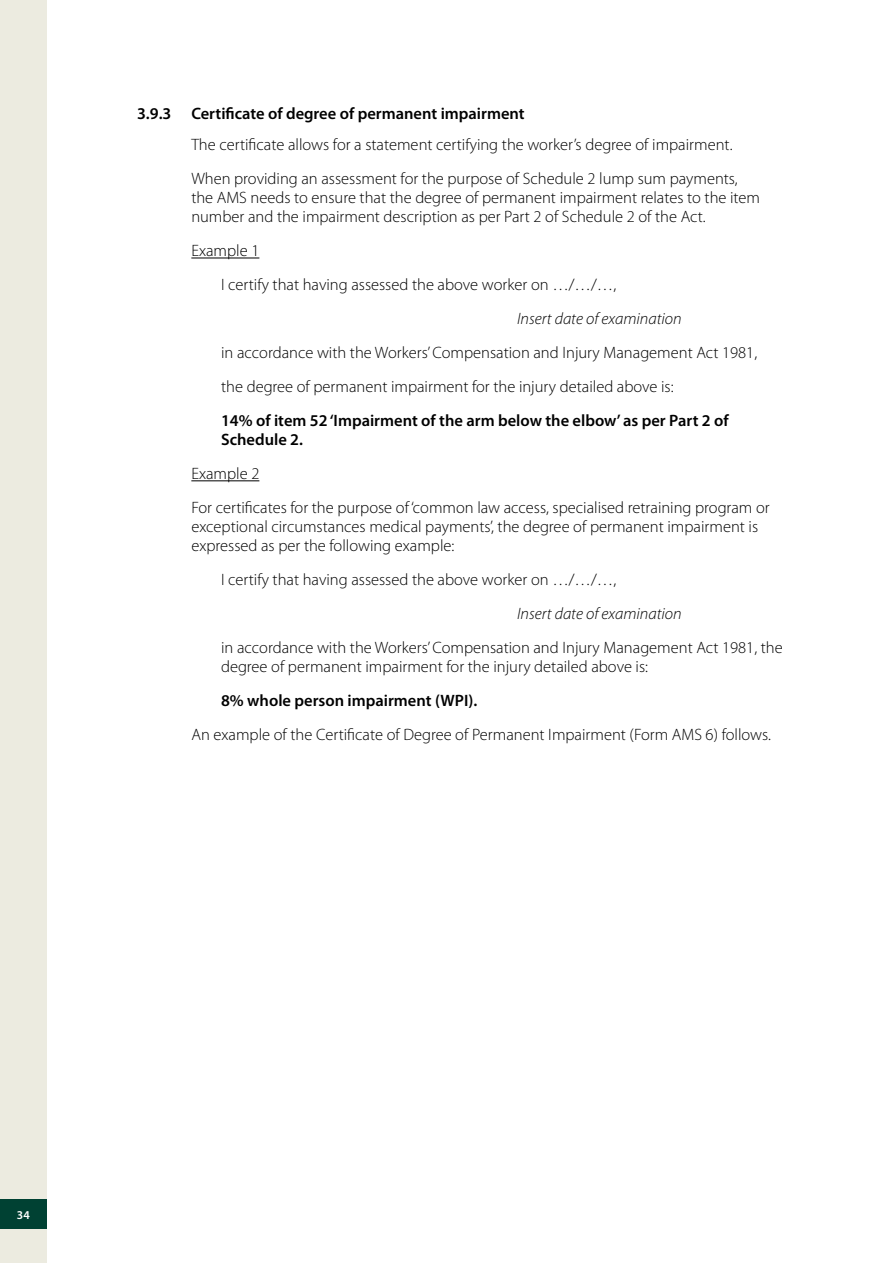
<style>
.page{position:relative;width:893px;height:1263px;background:#fff}
.page>*{position:absolute;margin:0;border:0;box-sizing:border-box;transform-origin:0 0}
.t1{font:300 16.5px/33.9px "Myriad Pro";color:#000}
.t2{font:600 16.5px/18.9px "Myriad Pro";color:#000}
.t3{font:italic 300 16.5px "Myriad Pro";color:#000}
.t4{font:600 12px "Myriad Pro";color:#fff}
</style>
<div class="page">
<div style="left:0;top:0;width:47px;height:1263px;background:#ecebe0"></div>
<div style="left:0;top:1199px;width:47px;height:30px;background:#004133"></div>
<hr style="left:191px;top:258px;width:68px;height:1px;background:#000">
<hr style="left:191px;top:480px;width:68px;height:1px;background:#000">
<p class="t2" style="left:137px;top:103px;width:389px">3.9.3 Certificate of degree of permanent impairment</p>
<p class="t1" style="left:191px;top:128px;width:548px">The certificate allows for a statement certifying the worker’s degree of impairment.<br>When providing an assessment for the purpose of Schedule 2 lump sum payments,</p>
<p class="t1" style="left:191px;top:189px;width:570px;line-height:18.9px">the AMS needs to ensure that the degree of permanent impairment relates to the item number and the impairment description as per Part 2 of Schedule 2 of the Act.</p>
<p class="t1" style="left:221px;top:234px;width:397px;text-indent:-30px">Example 1<br>I certify that having assessed the above worker on …/…/…,</p>
<p class="t3" style="left:517px;top:310px;width:166px">Insert date of examination</p>
<p class="t1" style="left:221px;top:336px;width:538px">in accordance with the Workers’ Compensation and Injury Management Act 1981, the degree of permanent impairment for the injury detailed above is:</p>
<p class="t2" style="left:221px;top:411px;width:509px">14% of item 52 ‘Impairment of the arm below the elbow’ as per Part 2 of<br>Schedule 2.</p>
<p class="t1" style="left:191px;top:457px;width:580px">Example 2<br>For certificates for the purpose of ‘common law access, specialised retraining program or</p>
<p class="t1" style="left:191px;top:517px;width:568px;line-height:18.9px">exceptional circumstances medical payments’, the degree of permanent impairment is expressed as per the following example:</p>
<p class="t1" style="left:221px;top:563px;width:397px">I certify that having assessed the above worker on …/…/…,</p>
<p class="t3" style="left:517px;top:605px;width:166px">Insert date of examination</p>
<p class="t1" style="left:221px;top:638px;width:563px;line-height:18.9px">in accordance with the Workers’ Compensation and Injury Management Act 1981, the degree of permanent impairment for the injury detailed above is:</p>
<p class="t2" style="left:221px;top:691px;width:258px">8% whole person impairment (WPI).</p>
<p class="t1" style="left:191px;top:718px;width:581px">An example of the Certificate of Degree of Permanent Impairment (Form AMS 6) follows.</p>
<p class="t4" style="left:17px;top:1207px;width:14px">34</p>
</div>
